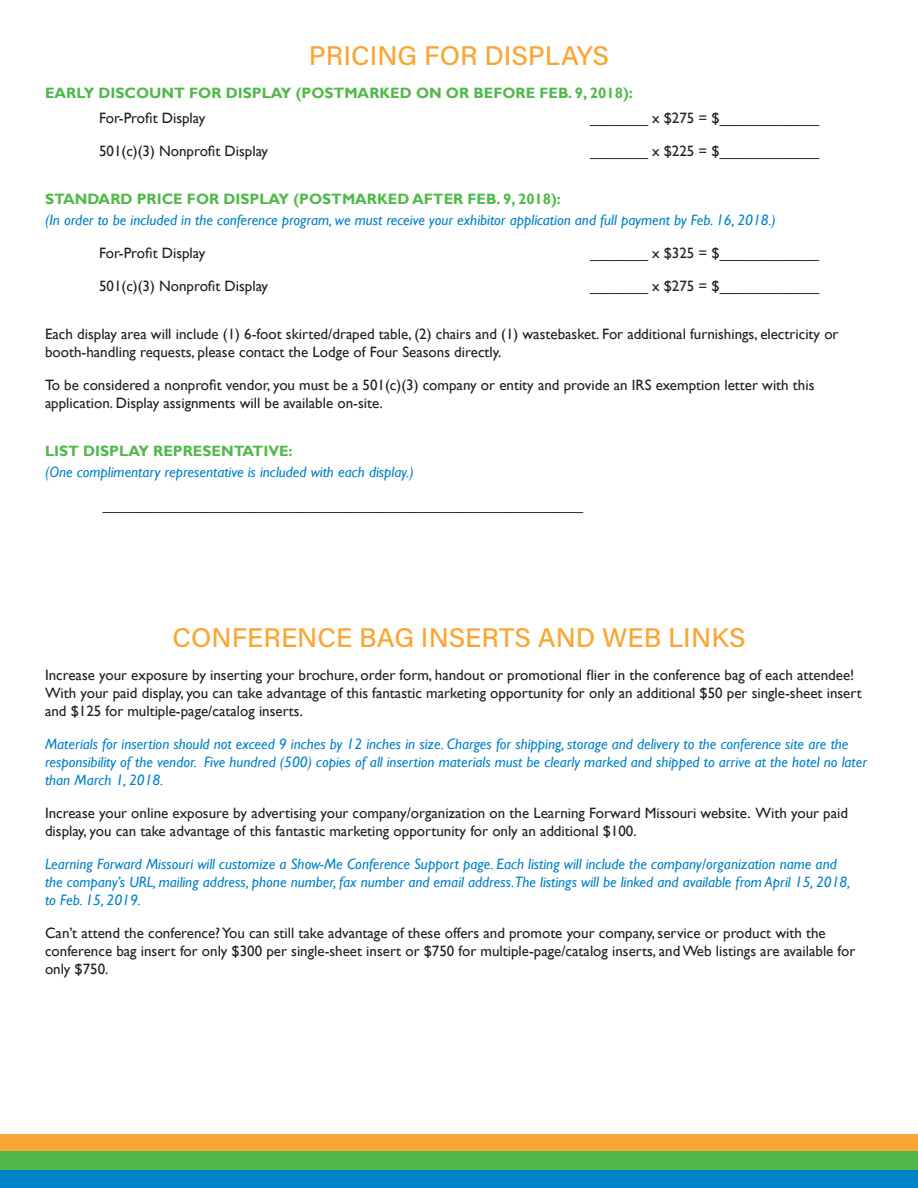
<style>
.page{position:relative;width:918px;height:1188px;background:#fff}
.page>*{position:absolute;margin:0;border:0;box-sizing:border-box;transform-origin:0 0}
.t1{font:500 27px "Acumin Pro";color:#faa634}
.t2{font:15px/18px "Gill Sans";color:#231f20}
.t3{font:italic 15px/18px "Gill Sans";color:#0082c8}
.t4{font:700 15px "Gill Sans";color:#51b94a}
</style>
<div class="page">
<div style="left:0;top:1134px;width:918px;height:18px;background:#faa634"></div>
<div style="left:0;top:1170px;width:918px;height:18px;background:#0082c8"></div>
<div style="left:0;top:1152px;width:918px;height:18px;background:#51b94a"></div>
<p class="t1" style="left:309px;top:37px;width:302px">PRICING FOR DISPLAYS</p>
<p class="t4" style="left:45px;top:84px;width:589px">EARLY DISCOUNT FOR DISPLAY (POSTMARKED ON OR BEFORE FEB. 9, 2018):</p>
<p class="t2" style="left:99px;top:109px;width:108px">For-Profit Display</p>
<p class="t2" style="left:590px;top:109px;width:231px">_______ x $275 = $____________</p>
<p class="t2" style="left:99px;top:142px;width:171px">501(c)(3) Nonprofit Display</p>
<p class="t2" style="left:590px;top:142px;width:231px">_______ x $225 = $____________</p>
<p class="t4" style="left:45px;top:190px;width:518px">STANDARD PRICE FOR DISPLAY (POSTMARKED AFTER FEB. 9, 2018):</p>
<p class="t3" style="left:45px;top:211px;width:733px">(In order to be included in the conference program, we must receive your exhibitor application and full payment by Feb. 16, 2018.)</p>
<p class="t2" style="left:99px;top:244px;width:108px">For-Profit Display</p>
<p class="t2" style="left:590px;top:244px;width:231px">_______ x $325 = $____________</p>
<p class="t2" style="left:99px;top:277px;width:171px">501(c)(3) Nonprofit Display</p>
<p class="t2" style="left:590px;top:277px;width:231px">_______ x $275 = $____________</p>
<p class="t2" style="left:45px;top:325px;width:795px">Each display area will include (1) 6-foot skirted/draped table, (2) chairs and (1) wastebasket. For additional furnishings, electricity or booth-handling requests, please contact the Lodge of Four Seasons directly.</p>
<p class="t2" style="left:45px;top:376px;width:771px">To be considered a nonprofit vendor, you must be a 501(c)(3) company or entity and provide an IRS exemption letter with this application. Display assignments will be available on-site.</p>
<p class="t4" style="left:45px;top:442px;width:249px">LIST DISPLAY REPRESENTATIVE:</p>
<p class="t3" style="left:45px;top:463px;width:370px">(One complimentary representative is included with each display.)</p>
<p class="t2" style="left:103px;top:496px;width:482px">__________________________________________________________</p>
<p class="t1" style="left:172px;top:619px;width:575px">CONFERENCE BAG INSERTS AND WEB LINKS</p>
<p class="t2" style="left:45px;top:666px;width:818px">Increase your exposure by inserting your brochure, order form, handout or promotional flier in the conference bag of each attendee!<br>With your paid display, you can take advantage of this fantastic marketing opportunity for only an additional $50 per single-sheet insert and $125 for multiple-page/catalog inserts.</p>
<p class="t3" style="left:45px;top:735px;width:824px">Materials for insertion should not exceed 9 inches by 12 inches in size. Charges for shipping, storage and delivery to the conference site are the responsibility of the vendor. Five hundred (500) copies of all insertion materials must be clearly marked and shipped to arrive at the hotel no later than March 1, 2018.</p>
<p class="t2" style="left:45px;top:804px;width:805px">Increase your online exposure by advertising your company/organization on the Learning Forward Missouri website. With your paid display, you can take advantage of this fantastic marketing opportunity for only an additional $100.</p>
<p class="t3" style="left:45px;top:855px;width:807px">Learning Forward Missouri will customize a Show-Me Conference Support page. Each listing will include the company/organization name and the company’s URL, mailing address, phone number, fax number and email address.The listings will be linked and available from April 15, 2018, to Feb. 15, 2019.</p>
<p class="t2" style="left:45px;top:924px;width:812px">Can’t attend the conference? You can still take advantage of these offers and promote your company, service or product with the conference bag insert for only $300 per single-sheet insert or $750 for multiple-page/catalog inserts, and Web listings are available for only $750.</p>
</div>
